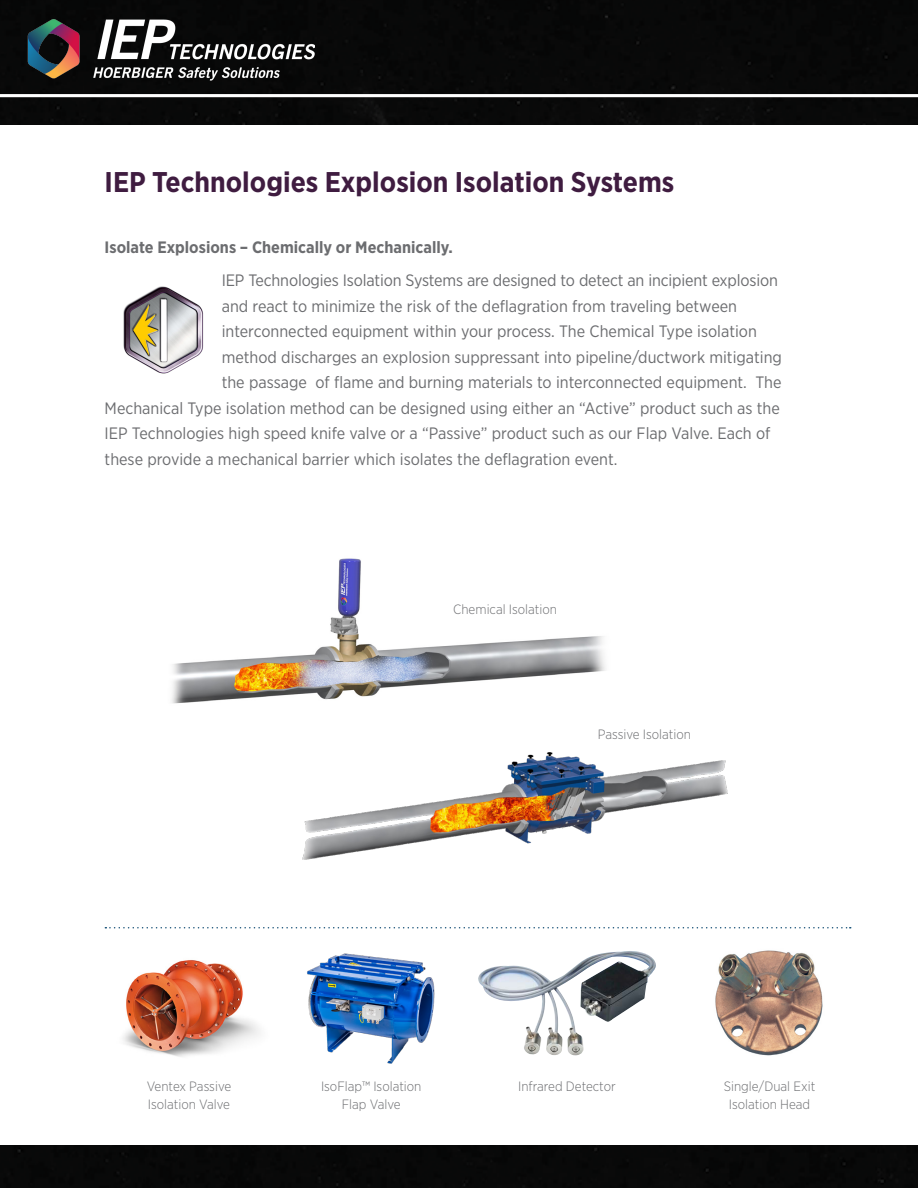
<style>
.page{position:relative;width:918px;height:1188px;background:#fff}
.page>*{position:absolute;margin:0;border:0;box-sizing:border-box;transform-origin:0 0}
.Headers{font:700 28.5px "Gotham Narrow";color:#3f1c40}
.Body{font:16.5px "Gotham Narrow";color:#6c6d70}
.Body-2{font:700 16.5px "Gotham Narrow";color:#6c6d70}
.Body-3{font:300 13.5px/18px "Gotham Narrow";color:#6c6d70;text-align:center}
</style>
<div class="page">
<div style="left:0;top:0;width:918px;height:125px;background:#080909"></div>
<hr style="left:0;top:94px;width:918px;height:3px;background:#fff">
<div style="left:877px;top:1145px;width:41px;height:43px;background:#090909"></div>
<div style="left:0;top:1145px;width:877px;height:43px;background:#080909"></div>
<img style="left:23px;top:16px;width:292px;height:65px">
<img style="left:171px;top:558px;width:435px;height:146px">
<svg style="left:105px;top:927px;width:746px;height:1px"></svg>
<img style="left:478px;top:952px;width:143px;height:103px">
<img style="left:715px;top:950px;width:108px;height:106px">
<img style="left:123px;top:960px;width:137px;height:97px">
<img style="left:302px;top:752px;width:425px;height:107px">
<img style="left:123px;top:286px;width:81px;height:88px">
<img style="left:307px;top:953px;width:128px;height:111px">
<p class="Headers" style="left:105px;top:163px;width:571px">IEP Technologies Explosion Isolation Systems</p>
<p class="Body-2" style="left:105px;top:237px;width:350px">Isolate Explosions – Chemically or Mechanically.</p>
<p class="Body" style="left:222px;top:270px;width:558px">IEP Technologies Isolation Systems are designed to detect an incipient explosion</p>
<p class="Body" style="left:222px;top:296px;width:517px">and react to minimize the risk of the deflagration from traveling between</p>
<p class="Body" style="left:222px;top:321px;width:537px">interconnected equipment within your process. The Chemical Type isolation</p>
<p class="Body" style="left:222px;top:347px;width:562px">method discharges an explosion suppressant into pipeline/ductwork mitigating</p>
<p class="Body" style="left:222px;top:372px;width:561px">the passage of flame and burning materials to interconnected equipment. The</p>
<p class="Body" style="left:105px;top:398px;width:677px">Mechanical Type isolation method can be designed using either an “Active” product such as the</p>
<p class="Body" style="left:105px;top:423px;width:667px">IEP Technologies high speed knife valve or a “Passive” product such as our Flap Valve. Each of</p>
<p class="Body" style="left:105px;top:449px;width:514px">these provide a mechanical barrier which isolates the deflagration event.</p>
<p class="Body-3" style="left:453px;top:600px;width:105px">Chemical Isolation</p>
<p class="Body-3" style="left:598px;top:725px;width:95px">Passive Isolation</p>
<p class="Body-3" style="left:147px;top:1077px;width:86px;text-align:left">Ventex Passive<br>Isolation Valve</p>
<p class="Body-3" style="left:321px;top:1077px;width:102px">IsoFlap™ Isolation<br>Flap Valve</p>
<p class="Body-3" style="left:518px;top:1077px;width:99px">Infrared Detector</p>
<p class="Body-3" style="left:724px;top:1077px;width:93px">Single/Dual Exit<br>Isolation Head</p>
</div>
